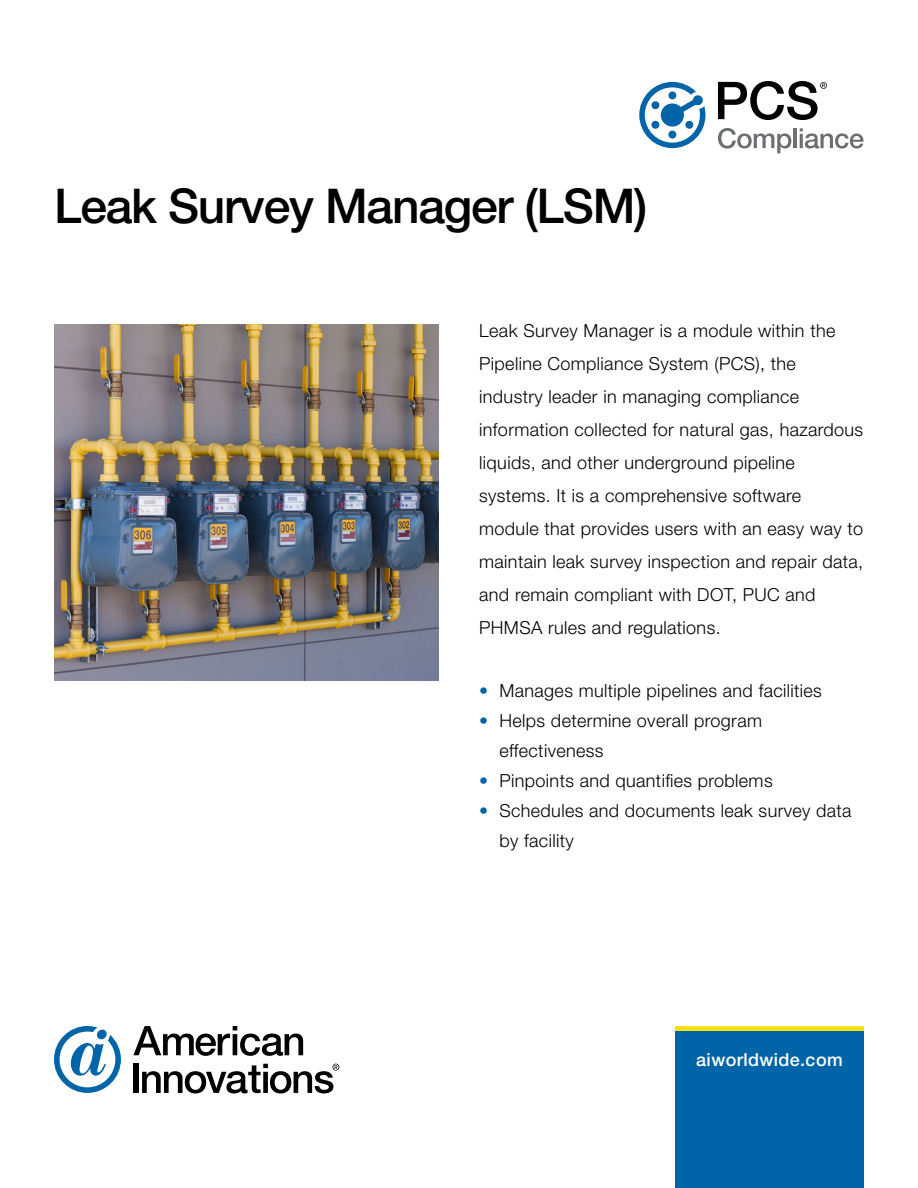
<style>
.page{position:relative;width:918px;height:1188px;background:#fff}
.page>*{position:absolute;margin:0;border:0;box-sizing:border-box;transform-origin:0 0}
.t1{font:500 48px "Helvetica Neue LT Std";letter-spacing:-.025em;color:#000}
.t2{font:300 18px/33px "Helvetica Neue LT Std";letter-spacing:.02em;color:#000}
.t3{font:500 18px "Helvetica Neue LT Std";letter-spacing:.02em;color:#fff}
.s1{color:#0064a9}
</style>
<div class="page">
<div style="left:675px;top:1030px;width:189px;height:158px;background:#0064a9"></div>
<svg style="left:133px;top:1026px;width:170px;height:30px"></svg>
<div style="left:133px;top:1064px;width:6px;height:29px;background:#000"></div>
<svg style="left:54px;top:1026px;width:67px;height:67px"></svg>
<div style="left:97px;top:1030px;width:10px;height:9px;background:#0064a9;border-radius:50%"></div>
<svg style="left:142px;top:1064px;width:197px;height:30px"></svg>
<hr style="left:675px;top:1026px;width:189px;height:4px;background:#fee017">
<svg style="left:639px;top:82px;width:66px;height:66px"></svg>
<svg style="left:718px;top:128px;width:73px;height:25px"></svg>
<hr style="left:794px;top:128px;width:3px;height:20px;background:#6d6e71">
<svg style="left:800px;top:128px;width:64px;height:21px"></svg>
<svg style="left:718px;top:81px;width:109px;height:39px"></svg>
<img style="left:54px;top:324px;width:385px;height:356px">
<h1 class="t1" style="left:54px;top:178px;width:595px">Leak Survey Manager (LSM)</h1>
<p class="t2" style="left:479px;top:314px;width:386px">Leak Survey Manager is a module within the Pipeline Compliance System (PCS), the industry leader in managing compliance information collected for natural gas, hazardous liquids, and other underground pipeline systems. It is a comprehensive software module that provides users with an easy way to maintain leak survey inspection and repair data, and remain compliant with DOT, PUC and PHMSA rules and regulations.</p>
<p class="t2" style="left:479px;top:674px;width:344px"><span class="s1">•</span> Manages multiple pipelines and facilities</p>
<p class="t2" style="left:500px;top:705px;width:264px;line-height:30px;text-indent:-20px"><span class="s1">•</span> Helps determine overall program effectiveness</p>
<p class="t2" style="left:479px;top:764px;width:295px"><span class="s1">•</span> Pinpoints and quantifies problems</p>
<p class="t2" style="left:500px;top:795px;width:354px;line-height:30px;text-indent:-20px"><span class="s1">•</span> Schedules and documents leak survey data by facility</p>
<p class="t3" style="left:696px;top:1049px;width:148px">aiworldwide.com</p>
</div>
